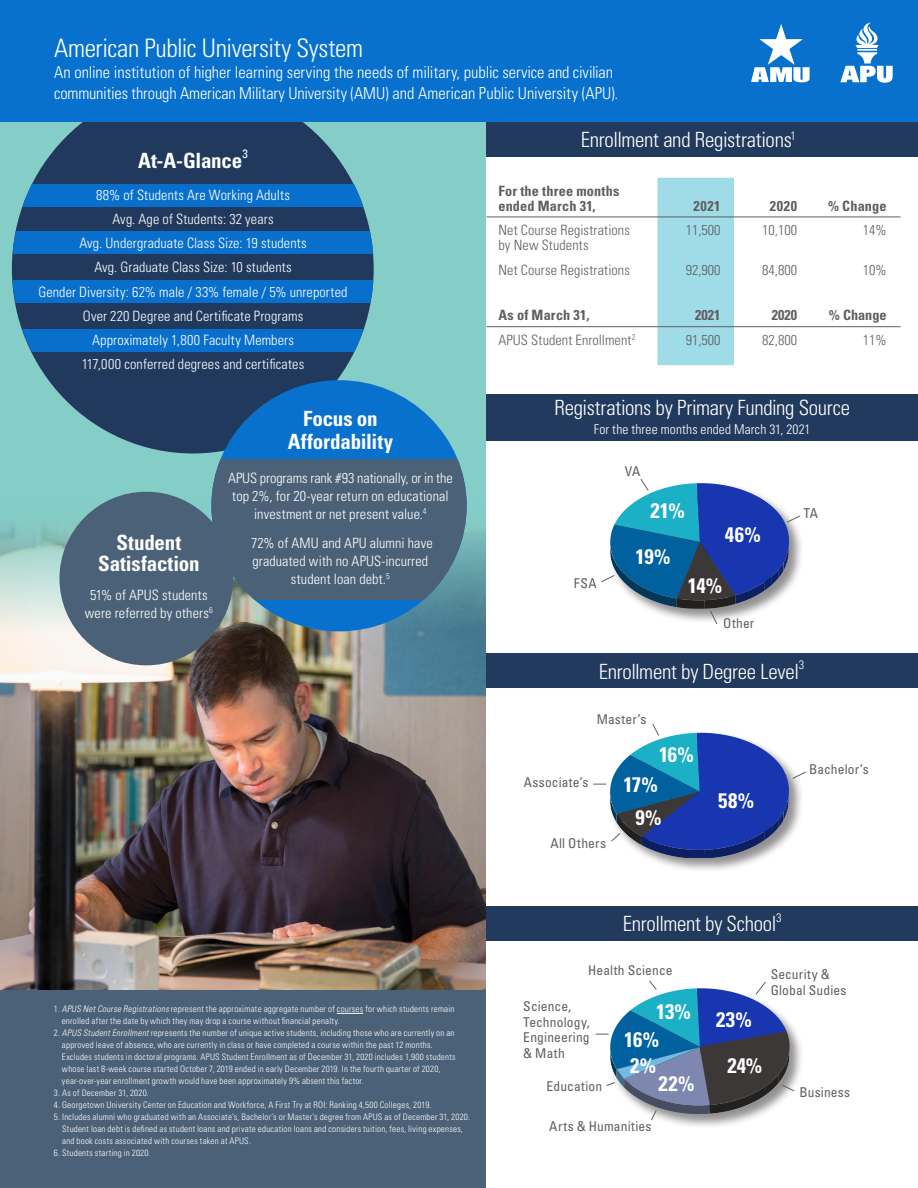
<style>
.page{position:relative;width:918px;height:1188px;background:#fff}
.page>*{position:absolute;margin:0;border:0;box-sizing:border-box;transform-origin:0 0}
.t1{font:300 condensed 25.5px "Univers";letter-spacing:-.015em;color:#fff}
.t2{font:300 condensed 21px "Univers";letter-spacing:-.015em;color:#fff}
.Text{font:700 condensed 21px/21px "Univers";letter-spacing:-.01em;color:#fff;text-align:center}
.Text-2{font:300 condensed 16.5px/21px "Univers";letter-spacing:-.005em;color:#fff}
.t3{font:300 condensed 14.25px/18px "Univers";letter-spacing:.01em;color:#fff;text-align:center}
.Table_Text{font:300 condensed 14.25px/15px "Univers";letter-spacing:.005em;color:#5f5f62}
.t4{font:700 condensed 14.25px/15px "Univers";letter-spacing:.01em;color:#5f5f62}
.t5{font:condensed 13.5px/15.8px "Univers";letter-spacing:.015em;color:#5f5f62}
.t6{font:300 condensed 13.5px "Univers";letter-spacing:.01em;color:#fff}
.t7{font:300 condensed 12.3px "Univers";color:#fff}
.t8{font:condensed 12.3px "Univers";color:#fff}
.Footnote{font:300 condensed 9px/12px "Univers";letter-spacing:.025em;color:#fff}
.s1{font-style:italic}
</style>
<div class="page">
<div style="left:0;top:29px;width:918px;height:973px;background:#85cdc7"></div>
<img style="left:0;top:502px;width:486px;height:488px">
<div style="left:0;top:990px;width:918px;height:198px;background:#4a6177"></div>
<svg style="left:337px;top:1013px;width:26px;height:1px"></svg>
<div style="left:486px;top:156px;width:432px;height:1032px;background:#fff"></div>
<div style="left:12px;top:84px;width:362px;height:369px;background:#20395d;border-radius:50%"></div>
<div style="left:20px;top:185px;width:352px;height:22px;background:#0870cc"></div>
<div style="left:13px;top:281px;width:360px;height:22px;background:#0870cc"></div>
<div style="left:20px;top:329px;width:352px;height:23px;background:#0870cc"></div>
<div style="left:13px;top:232px;width:360px;height:22px;background:#0870cc"></div>
<div style="left:486px;top:122px;width:432px;height:34px;background:#223a5d"></div>
<div style="left:486px;top:653px;width:432px;height:35px;background:#223a5d"></div>
<div style="left:609px;top:731px;width:195px;height:142px;background:#231f20;opacity:.5"></div>
<svg style="left:593px;top:723px;width:213px;height:135px"></svg>
<div style="left:486px;top:906px;width:432px;height:35px;background:#223a5d"></div>
<div style="left:609px;top:987px;width:195px;height:142px;background:#231f20;opacity:.5"></div>
<svg style="left:596px;top:980px;width:199px;height:141px"></svg>
<svg style="left:601px;top:479px;width:200px;height:145px"></svg>
<div style="left:486px;top:394px;width:432px;height:47px;background:#223a5d"></div>
<div style="left:0;top:0;width:918px;height:122px;background:#0871cd"></div>
<svg style="left:840px;top:23px;width:53px;height:60px"></svg>
<svg style="left:751px;top:24px;width:59px;height:58px"></svg>
<div style="left:59px;top:492px;width:174px;height:173px;background:#4a6177;border-radius:50%"></div>
<div style="left:657px;top:178px;width:77px;height:187px;background:#a0dbe8"></div>
<hr style="left:486px;top:217px;width:415px;height:1px;background:#5f5f62">
<hr style="left:486px;top:326px;width:415px;height:1px;background:#5f5f62">
<div style="left:211px;top:380px;width:256px;height:251px;background:#0871cd;border-radius:50%"></div>
<div style="left:211px;top:459px;width:256px;height:140px;background:#4a6177"></div>
<p class="t1" style="left:54px;top:33px;width:311px">American Public University System</p>
<p class="Text-2" style="left:54px;top:61px;width:566px">An online institution of higher learning serving the needs of military, public service and civilian communities through American Military University (AMU) and American Public University (APU).</p>
<p class="Text" style="left:138px;top:149px;width:106px">At-A-Glance</p>
<p class="t8" style="left:242px;top:145px;width:7px">3</p>
<p class="t3" style="left:96px;top:182px;width:195px;line-height:24px">88% of Students Are Working Adults<br>Avg. Age of Students: 32 years</p>
<p class="t3" style="left:79px;top:233px;width:229px">Avg. Undergraduate Class Size: 19 students</p>
<p class="t3" style="left:94px;top:257px;width:199px">Avg. Graduate Class Size: 10 students</p>
<p class="t3" style="left:39px;top:283px;width:311px">Gender Diversity: 62% male / 33% female / 5% unreported</p>
<p class="t3" style="left:83px;top:307px;width:222px">Over 220 Degree and Certificate Programs</p>
<p class="t3" style="left:92px;top:331px;width:203px">Approximately 1,800 Faculty Members</p>
<p class="t3" style="left:82px;top:355px;width:224px">117,000 conferred degrees and certificates</p>
<p class="Text" style="left:98px;top:532px;width:103px">Student<br>Satisfaction</p>
<p class="t3" style="left:85px;top:586px;width:129px">51% of APUS students were referred by others<sup>6</sup></p>
<p class="Text" style="left:288px;top:407px;width:107px;line-height:22.5px">Focus on<br>Affordability</p>
<p class="t3" style="left:228px;top:469px;width:226px">APUS programs rank #93 nationally, or in the top 2%, for 20-year return on educational investment or net present value.<sup>4</sup></p>
<p class="t3" style="left:251px;top:533px;width:183px">72% of AMU and APU alumni have graduated with no APUS-incurred student loan debt.<sup>5</sup></p>
<p class="Footnote" style="left:62px;top:1003px;width:394px;text-indent:-8px">1. <span class="s1">APUS NetCourse Registrations</span> represent the approximate aggregate number of courses for which students remain enrolled after the date by which they may drop a course without financial penalty.</p>
<p class="Footnote" style="left:62px;top:1027px;width:395px;text-indent:-8px">2. <span class="s1">APUS StudentEnrollment</span>represents the number of unique active students, including those who are currently on an approved leave of absence, who are currently in class or have completed a course within the past 12 months.<br>Excludes students in doctoral programs. APUS Student Enrollment as of December 31, 2020 includes 1,900 students whose last 8-week course started October 7, 2019 ended in early December 2019. In the fourth quarter of 2020, year-over-year enrollment growth would have been approximately 9% absent this factor.</p>
<p class="Footnote" style="left:54px;top:1087px;width:96px">3. As of December 31, 2020.</p>
<p class="Footnote" style="left:54px;top:1099px;width:379px">4. Georgetown University Center on Education and Workforce, A First Try at ROI: Ranking 4,500 Colleges, 2019.</p>
<p class="Footnote" style="left:62px;top:1111px;width:409px;text-indent:-8px">5. Includes alumni who graduated with an Associate’s, Bachelor’s or Master’s degree from APUS as of December 31, 2020.<br>Student loan debt is defined as student loans and private education loans and considers tuition, fees, living expenses, and book costs associated with courses taken at APUS.</p>
<p class="Footnote" style="left:54px;top:1147px;width:98px">6. Students starting in 2020.</p>
<p class="t2" style="left:581px;top:127px;width:217px">Enrollment and Registrations<sup>1</sup></p>
<p class="t4" style="left:498px;top:183px;width:123px">For the three months ended March 31,</p>
<p class="t4" style="left:694px;top:198px;width:28px">2021</p>
<p class="t4" style="left:770px;top:198px;width:29px">2020</p>
<p class="t4" style="left:828px;top:198px;width:60px">% Change</p>
<p class="Table_Text" style="left:498px;top:222px;width:133px">Net Course Registrations by New Students</p>
<p class="Table_Text" style="left:686px;top:222px;width:36px">11,500</p>
<p class="Table_Text" style="left:762px;top:222px;width:36px">10,100</p>
<p class="Table_Text" style="left:863px;top:222px;width:25px">14%</p>
<p class="Table_Text" style="left:498px;top:262px;width:133px">Net Course Registrations</p>
<p class="Table_Text" style="left:686px;top:262px;width:36px">92,900</p>
<p class="Table_Text" style="left:762px;top:262px;width:36px">84,800</p>
<p class="Table_Text" style="left:863px;top:262px;width:25px">10%</p>
<p class="t4" style="left:498px;top:307px;width:93px">As of March 31,</p>
<p class="t4" style="left:695px;top:307px;width:27px">2021</p>
<p class="t4" style="left:772px;top:307px;width:27px">2020</p>
<p class="t4" style="left:829px;top:307px;width:59px">% Change</p>
<p class="Table_Text" style="left:498px;top:332px;width:139px">APUS Student Enrollment<sup>2</sup></p>
<p class="Table_Text" style="left:686px;top:332px;width:36px">91,500</p>
<p class="Table_Text" style="left:762px;top:332px;width:36px">82,800</p>
<p class="Table_Text" style="left:863px;top:332px;width:25px">11%</p>
<p class="t2" style="left:554px;top:395px;width:297px">Registrations by Primary Funding Source</p>
<p class="t6" style="left:594px;top:421px;width:218px">For the three months ended March 31, 2021</p>
<p class="t5" style="left:574px;top:575px;width:24px">FSA</p>
<p class="t5" style="left:625px;top:463px;width:17px">VA</p>
<p class="Text" style="left:650px;top:500px;width:36px">21%</p>
<p class="Text" style="left:636px;top:546px;width:36px">19%</p>
<p class="Text" style="left:725px;top:523px;width:37px">46%</p>
<p class="Text" style="left:688px;top:574px;width:36px">14%</p>
<p class="t5" style="left:723px;top:615px;width:33px">Other</p>
<p class="t5" style="left:803px;top:505px;width:16px">TA</p>
<p class="t2" style="left:599px;top:659px;width:202px">Enrollment by Degree Level</p>
<p class="t7" style="left:799px;top:657px;width:7px">3</p>
<p class="t5" style="left:524px;top:774px;width:66px">Associate’s</p>
<p class="t5" style="left:597px;top:711px;width:51px">Master’s</p>
<p class="Text" style="left:659px;top:744px;width:36px">16%</p>
<p class="Text" style="left:623px;top:774px;width:36px">17%</p>
<p class="Text" style="left:635px;top:806px;width:28px">9%</p>
<p class="t5" style="left:550px;top:835px;width:57px">All Others</p>
<p class="Text" style="left:718px;top:790px;width:37px">58%</p>
<p class="t5" style="left:809px;top:761px;width:61px">Bachelor’s</p>
<p class="t2" style="left:623px;top:911px;width:155px">Enrollment by School</p>
<p class="t7" style="left:776px;top:910px;width:7px">3</p>
<p class="t5" style="left:771px;top:966px;width:77px">Security &amp;<br>Global Sudies</p>
<p class="t5" style="left:588px;top:962px;width:86px">Health Science</p>
<p class="t5" style="left:523px;top:998px;width:50px">Science,</p>
<p class="t5" style="left:523px;top:1014px;width:68px;text-align:justify">Technology, Engineering &amp; Math</p>
<p class="t5" style="left:547px;top:1078px;width:57px">Education</p>
<p class="t5" style="left:549px;top:1118px;width:104px">Arts &amp; Humanities</p>
<p class="Text" style="left:656px;top:1001px;width:36px">13%</p>
<p class="Text" style="left:624px;top:1028px;width:36px">16%</p>
<p class="Text" style="left:630px;top:1054px;width:28px">2%</p>
<p class="Text" style="left:659px;top:1073px;width:37px">22%</p>
<p class="Text" style="left:716px;top:1009px;width:37px">23%</p>
<p class="Text" style="left:727px;top:1055px;width:36px">24%</p>
<p class="t5" style="left:799px;top:1084px;width:52px">Business</p>
</div>
